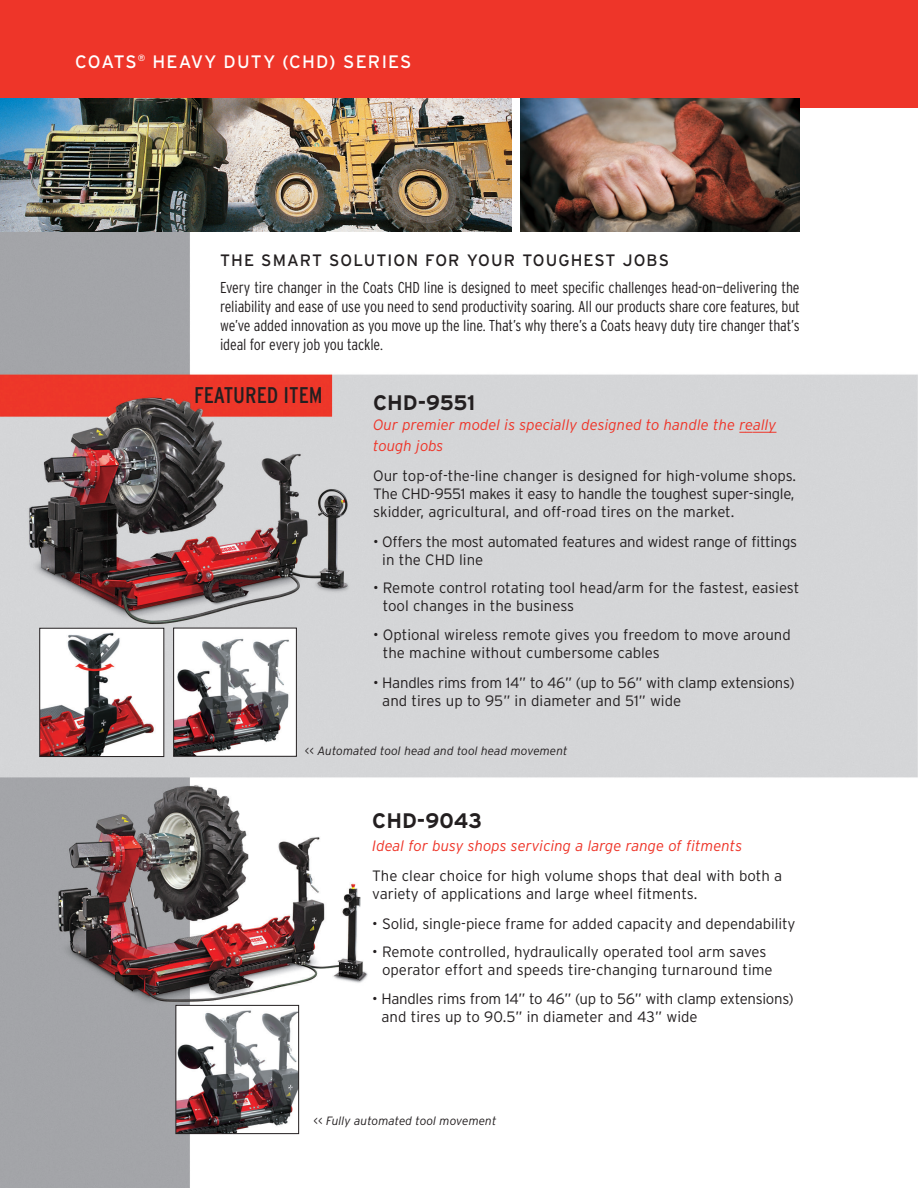
<style>
.page{position:relative;width:918px;height:1188px;background:#fff}
.page>*{position:absolute;margin:0;border:0;box-sizing:border-box;transform-origin:0 0}
.t1{font:condensed 22.65px "Interstate";color:#231f20}
.t2{font:700 21px "Interstate";color:#231f20}
.t3{font:18px "Interstate";letter-spacing:.065em;color:#fff}
.t4{font:16.5px "Interstate";letter-spacing:.065em;color:#231f20}
.t5{font:300 condensed 15.75px/18.9px "Interstate";letter-spacing:-.01em;color:#231f20;text-align:justify}
.t6{font:300 15px/18px "Interstate";color:#231f20}
.t7{font:300 15px/18px "Interstate";letter-spacing:-.02em;color:#231f20}
.t8{font:italic 300 15px/20.4px "Interstate";color:#ee3529}
.t9{font:italic 300 12px "Interstate";color:#231f20}
</style>
<div class="page">
<img style="left:0;top:108px;width:918px;height:1080px">
<div style="left:0;top:0;width:918px;height:108px;background:#ee3529"></div>
<img style="left:0;top:98px;width:512px;height:133px">
<svg style="left:739px;top:432px;width:37px;height:1px"></svg>
<img style="left:521px;top:98px;width:278px;height:133px">
<div style="left:40px;top:629px;width:123px;height:127px;background:#fff"></div>
<img style="left:41px;top:632px;width:113px;height:123px">
<div style="left:39px;top:628px;width:125px;height:129px;border:1px solid #231f20"></div>
<img style="left:178px;top:1007px;width:119px;height:125px">
<div style="left:176px;top:1005px;width:123px;height:129px;border:1px solid #231f20"></div>
<div style="left:174px;top:628px;width:122px;height:128px;background:#fff"></div>
<img style="left:175px;top:638px;width:114px;height:117px">
<div style="left:173px;top:628px;width:124px;height:129px;border:1px solid #231f20"></div>
<p class="t3" style="left:75px;top:55px;width:338px">COATS<sup>®</sup> HEAVY DUTY (CHD) SERIES</p>
<p class="t4" style="left:220px;top:254px;width:451px">THE SMART SOLUTION FOR YOUR TOUGHEST JOBS</p>
<p class="t5" style="left:220px;top:279px;width:581px">Every tire changer in the Coats CHD line is designed to meet specific challenges head-on—delivering the reliability and ease of use you need to send productivity soaring. All our products share core features, but we’ve added innovation as you move up the line. That’s why there’s a Coats heavy duty tire changer that’s ideal for every job you tackle.</p>
<h1 class="t1" style="left:194px;top:386px;width:130px">FEATURED ITEM</h1>
<h2 class="t2" style="left:373px;top:395px;width:104px">CHD-9551</h2>
<p class="t8" style="left:373px;top:416px;width:405px">Our premier model is specially designed to handle the really tough jobs</p>
<p class="t6" style="left:373px;top:468px;width:425px;text-align:justify">Our top-of-the-line changer is designed for high-volume shops.<br>The CHD-9551 makes it easy to handle the toughest super-single, skidder, agricultural, and off-road tires on the market.</p>
<p class="t7" style="left:382px;top:534px;width:416px;text-indent:-9px">• Offers the most automated features and widest range of fittings in the CHD line</p>
<p class="t6" style="left:383px;top:580px;width:418px;text-indent:-10px">• Remote control rotating tool head/arm for the fastest, easiest tool changes in the business</p>
<p class="t6" style="left:383px;top:627px;width:409px;text-indent:-10px">• Optional wireless remote gives you freedom to move around the machine without cumbersome cables</p>
<p class="t7" style="left:382px;top:675px;width:414px;text-indent:-9px">• Handles rims from 14” to 46” (up to 56” with clamp extensions) and tires up to 95” in diameter and 51” wide</p>
<p class="t9" style="left:305px;top:746px;width:264px">&lt;&lt; Automated tool head and tool head movement</p>
<h2 class="t2" style="left:372px;top:812px;width:111px">CHD-9043</h2>
<p class="t8" style="left:372px;top:836px;width:372px">Ideal for busy shops servicing a large range of fitments</p>
<p class="t6" style="left:372px;top:868px;width:412px">The clear choice for high volume shops that deal with both a variety of applications and large wheel fitments.</p>
<p class="t6" style="left:372px;top:916px;width:424px">• Solid, single-piece frame for added capacity and dependability</p>
<p class="t6" style="left:382px;top:944px;width:392px;text-indent:-10px">• Remote controlled, hydraulically operated tool arm saves operator effort and speeds tire-changing turnaround time</p>
<p class="t7" style="left:381px;top:991px;width:414px;text-indent:-9px">• Handles rims from 14” to 46” (up to 56” with clamp extensions) and tires up to 90.5” in diameter and 43” wide</p>
<p class="t9" style="left:313px;top:1117px;width:185px">&lt;&lt; Fully automated tool movement</p>
</div>
